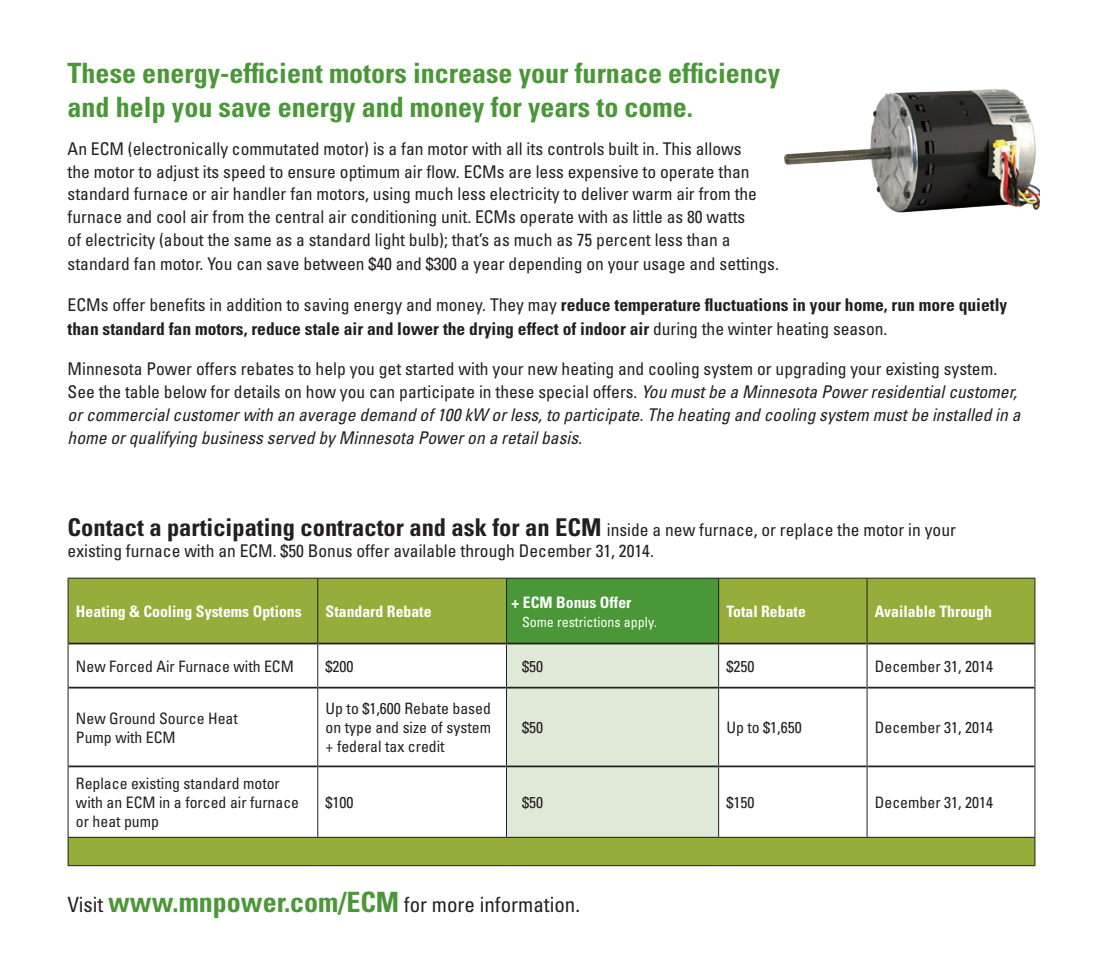
<style>
.page{position:relative;width:1103px;height:977px;background:#fff}
.page>*{position:absolute;margin:0;border:0;box-sizing:border-box;transform-origin:0 0}
.t1{font:700 condensed 28px/33.6px "Univers";color:#499737}
.t2{font:700 condensed 24.5px "Univers";color:#231f20}
.t3{font:condensed 21px "Univers";color:#231f20}
.t4{font:condensed 17.5px/22.8px "Univers";color:#231f20}
.t5{font:italic condensed 17.5px/22.8px "Univers";color:#231f20}
.t6{font:700 condensed 17.5px/24.5px "Univers";color:#231f20}
.t7{font:condensed 15.75px/18.9px "Univers";color:#231f20}
.t8{font:700 condensed 15.75px "Univers";color:#fff}
.t9{font:condensed 14px "Univers";color:#fff}
.s1{font-weight:400}
.s2{font-style:normal}
.s3{font-weight:400;font-size:17.5px}
.s4{font-weight:700;font-size:28px;color:#499737}
</style>
<div class="page">
<div style="left:69px;top:578px;width:965px;height:64px;background:#95ae3b"></div>
<div style="left:506px;top:578px;width:212px;height:65px;background:#499737"></div>
<svg style="left:69px;top:644px;width:965px;height:192px"></svg>
<div style="left:507px;top:644px;width:211px;height:192px;background:#deead7"></div>
<div style="left:68px;top:837px;width:966px;height:28px;background:#95ae3b"></div>
<hr style="left:68px;top:642px;width:249px;height:2px;background:#231f20">
<hr style="left:318px;top:642px;width:188px;height:2px;background:#231f20">
<hr style="left:718px;top:642px;width:148px;height:2px;background:#231f20">
<hr style="left:867px;top:642px;width:167px;height:2px;background:#231f20">
<hr style="left:68px;top:686px;width:249px;height:2px;background:#231f20">
<hr style="left:318px;top:686px;width:188px;height:2px;background:#231f20">
<hr style="left:718px;top:686px;width:148px;height:2px;background:#231f20">
<hr style="left:867px;top:686px;width:167px;height:2px;background:#231f20">
<hr style="left:68px;top:765px;width:249px;height:2px;background:#231f20">
<hr style="left:318px;top:765px;width:188px;height:2px;background:#231f20">
<hr style="left:718px;top:765px;width:148px;height:2px;background:#231f20">
<hr style="left:867px;top:765px;width:167px;height:2px;background:#231f20">
<hr style="left:68px;top:577px;width:250px;height:1px;background:#231f20">
<hr style="left:68px;top:578px;width:1px;height:65px;background:#231f20">
<hr style="left:318px;top:577px;width:188px;height:1px;background:#231f20">
<hr style="left:317px;top:578px;width:1px;height:65px;background:#231f20">
<hr style="left:718px;top:577px;width:149px;height:1px;background:#231f20">
<hr style="left:867px;top:577px;width:168px;height:1px;background:#231f20">
<hr style="left:866px;top:578px;width:1px;height:65px;background:#231f20">
<hr style="left:1034px;top:578px;width:1px;height:65px;background:#231f20">
<hr style="left:68px;top:643px;width:1px;height:44px;background:#231f20">
<hr style="left:317px;top:643px;width:1px;height:44px;background:#231f20">
<hr style="left:866px;top:643px;width:1px;height:44px;background:#231f20">
<hr style="left:1034px;top:643px;width:1px;height:44px;background:#231f20">
<hr style="left:68px;top:687px;width:1px;height:79px;background:#231f20">
<hr style="left:317px;top:687px;width:1px;height:79px;background:#231f20">
<hr style="left:866px;top:687px;width:1px;height:79px;background:#231f20">
<hr style="left:1034px;top:687px;width:1px;height:79px;background:#231f20">
<hr style="left:68px;top:766px;width:1px;height:70px;background:#231f20">
<hr style="left:317px;top:766px;width:1px;height:70px;background:#231f20">
<hr style="left:866px;top:766px;width:1px;height:70px;background:#231f20">
<hr style="left:1034px;top:766px;width:1px;height:70px;background:#231f20">
<hr style="left:68px;top:836px;width:250px;height:1px;background:#231f20">
<svg style="left:68px;top:837px;width:1px;height:28px"></svg>
<hr style="left:318px;top:836px;width:188px;height:1px;background:#231f20">
<hr style="left:718px;top:836px;width:149px;height:1px;background:#231f20">
<hr style="left:867px;top:836px;width:168px;height:1px;background:#231f20">
<svg style="left:1034px;top:837px;width:1px;height:28px"></svg>
<hr style="left:68px;top:865px;width:250px;height:1px;background:#231f20">
<hr style="left:318px;top:865px;width:188px;height:1px;background:#231f20">
<hr style="left:506px;top:865px;width:212px;height:1px;background:#231f20">
<hr style="left:718px;top:865px;width:149px;height:1px;background:#231f20">
<hr style="left:867px;top:865px;width:168px;height:1px;background:#231f20">
<hr style="left:506px;top:577px;width:212px;height:1px;background:#231f20">
<hr style="left:506px;top:578px;width:1px;height:64px;background:#231f20">
<hr style="left:718px;top:578px;width:1px;height:64px;background:#231f20">
<hr style="left:506px;top:767px;width:1px;height:69px;background:#231f20">
<hr style="left:718px;top:767px;width:1px;height:69px;background:#231f20">
<hr style="left:506px;top:836px;width:212px;height:1px;background:#231f20">
<hr style="left:506px;top:642px;width:212px;height:2px;background:#231f20">
<hr style="left:506px;top:644px;width:1px;height:42px;background:#231f20">
<hr style="left:718px;top:644px;width:1px;height:42px;background:#231f20">
<hr style="left:506px;top:686px;width:212px;height:2px;background:#231f20">
<hr style="left:506px;top:688px;width:1px;height:77px;background:#231f20">
<hr style="left:718px;top:688px;width:1px;height:77px;background:#231f20">
<hr style="left:506px;top:765px;width:212px;height:2px;background:#231f20">
<img style="left:784px;top:89px;width:256px;height:124px">
<h1 class="t1" style="left:68px;top:57px;width:714px">These energy-efficient motors increase your furnace efficiency and help you save energy and money for years to come.</h1>
<p class="t4" style="left:68px;top:137px;width:691px">An ECM (electronically commutated motor) is a fan motor with all its controls built in. This allows the motor to adjust its speed to ensure optimum air flow. ECMs are less expensive to operate than standard furnace or air handler fan motors, using much less electricity to deliver warm air from the furnace and cool air from the central air conditioning unit. ECMs operate with as little as 80 watts of electricity (about the same as a standard light bulb); that’s as much as 75 percent less than a</p>
<p class="t4" style="left:68px;top:252px;width:712px">standard fan motor. You can save between $40 and $300 a year depending on your usage and settings.</p>
<p class="t6" style="left:68px;top:292px;width:941px"><span class="s1">ECMs offer benefits in addition to saving energy and money. They may</span> reduce temperature fluctuations in your home, run more quietly than standard fan motors, reduce stale air and lower the drying effect of indoor air <span class="s1">during the winter heating season.</span></p>
<p class="t5" style="left:68px;top:357px;width:954px"><span class="s2">Minnesota Power offers rebates to help you get started with your new heating and cooling system or upgrading your existing system.<br>See the table below for details on how you can participate in these special offers.</span> You must be a Minnesota Power residential customer, or commercial customer with an average demand of 100 kW or less, to participate. The heating and cooling system must be installed in a home or qualifying business served by Minnesota Power on a retail basis.</p>
<h2 class="t2" style="left:68px;top:512px;width:889px">Contact a participating contractor and ask for an ECM <span class="s3">inside a new furnace, or replace the motor in your</span></h2>
<p class="t4" style="left:68px;top:539px;width:588px">existing furnace with an ECM. $50 Bonus offer available through December 31, 2014.</p>
<p class="t8" style="left:76px;top:602px;width:227px">Heating &amp; Cooling Systems Options</p>
<p class="t8" style="left:326px;top:602px;width:107px">Standard Rebate</p>
<p class="t8" style="left:511px;top:592px;width:121px">+ ECM Bonus Offer</p>
<p class="t9" style="left:522px;top:612px;width:136px">Some restrictions apply.</p>
<p class="t8" style="left:726px;top:602px;width:81px">Total Rebate</p>
<p class="t8" style="left:875px;top:602px;width:118px">Available Through</p>
<p class="t7" style="left:76px;top:656px;width:219px">New Forced Air Furnace with ECM</p>
<p class="t7" style="left:326px;top:656px;width:29px">$200</p>
<p class="t7" style="left:522px;top:656px;width:22px">$50</p>
<p class="t7" style="left:726px;top:656px;width:29px">$250</p>
<p class="t7" style="left:875px;top:656px;width:120px">December 31, 2014</p>
<p class="t7" style="left:76px;top:708px;width:163px">New Ground Source Heat<br>Pump with ECM</p>
<p class="t7" style="left:325px;top:699px;width:167px;text-align:justify">Up to $1,600 Rebate based on type and size of system + federal tax credit</p>
<p class="t7" style="left:522px;top:718px;width:22px">$50</p>
<p class="t7" style="left:726px;top:718px;width:77px">Up to $1,650</p>
<p class="t7" style="left:875px;top:718px;width:120px">December 31, 2014</p>
<p class="t7" style="left:76px;top:774px;width:225px">Replace existing standard motor with an ECM in a forced air furnace or heat pump</p>
<p class="t7" style="left:325px;top:792px;width:29px">$100</p>
<p class="t7" style="left:522px;top:792px;width:22px">$50</p>
<p class="t7" style="left:726px;top:792px;width:29px">$150</p>
<p class="t7" style="left:875px;top:792px;width:120px">December 31, 2014</p>
<p class="t3" style="left:68px;top:890px;width:514px">Visit <span class="s4">www.mnpower.com/ECM</span> for more information.</p>
</div>
